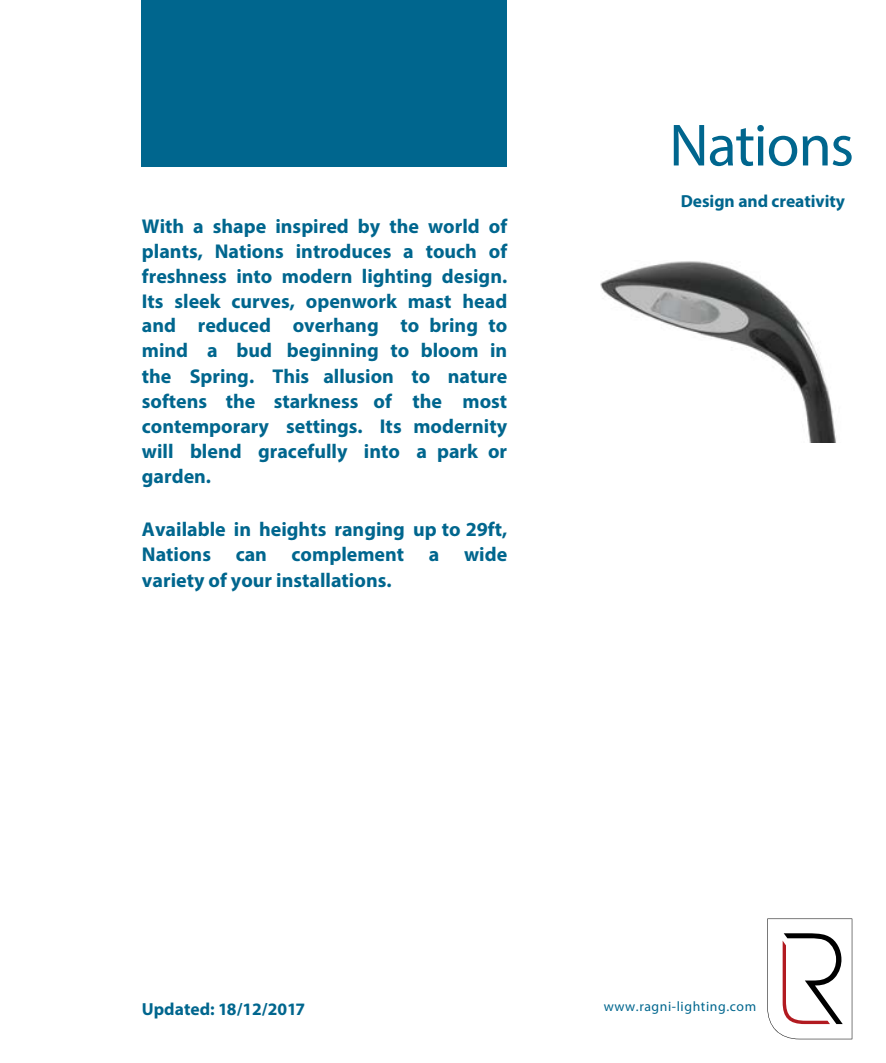
<style>
.page{position:relative;width:886px;height:1063px;background:#fff}
.page>*{position:absolute;margin:0;border:0;box-sizing:border-box;transform-origin:0 0}
.t1{font:60px "Myriad Pro";letter-spacing:-.02em;color:#00668e}
.t2{font:700 20px/25px "Myriad Pro";color:#00668e;text-align:justify}
.t3{font:700 17.5px "Myriad Pro";letter-spacing:-.005em;color:#00668e}
.t4{font:13.75px "Myriad Pro";letter-spacing:.045em;color:#00668e}
</style>
<div class="page">
<svg style="left:767px;top:919px;width:85px;height:120px"></svg>
<div style="left:142px;top:0;width:365px;height:167px;background:#00668e"></div>
<img style="left:600px;top:261px;width:237px;height:182px">
<p class="t2" style="left:142px;top:214px;width:367px">With a shape inspired by the world of plants, Nations introduces a touch of freshness into modern lighting design.<br>Its sleek curves, openwork mast head and reduced overhang to bring to mind a bud beginning to bloom in the Spring. This allusion to nature softens the starkness of the most contemporary settings. Its modernity will blend gracefully into a park or garden.</p>
<p class="t2" style="left:142px;top:516px;width:367px;line-height:25.5px">Available in heights ranging up to 29ft, Nations can complement a wide variety of your installations.</p>
<p class="t1" style="left:669px;top:108px;width:186px">Nations</p>
<p class="t3" style="left:681px;top:189px;width:166px">Design and creativity</p>
<p class="t3" style="left:142px;top:998px;width:165px">Updated: 18/12/2017</p>
<p class="t4" style="left:604px;top:997px;width:154px">www.ragni-lighting.com</p>
</div>
